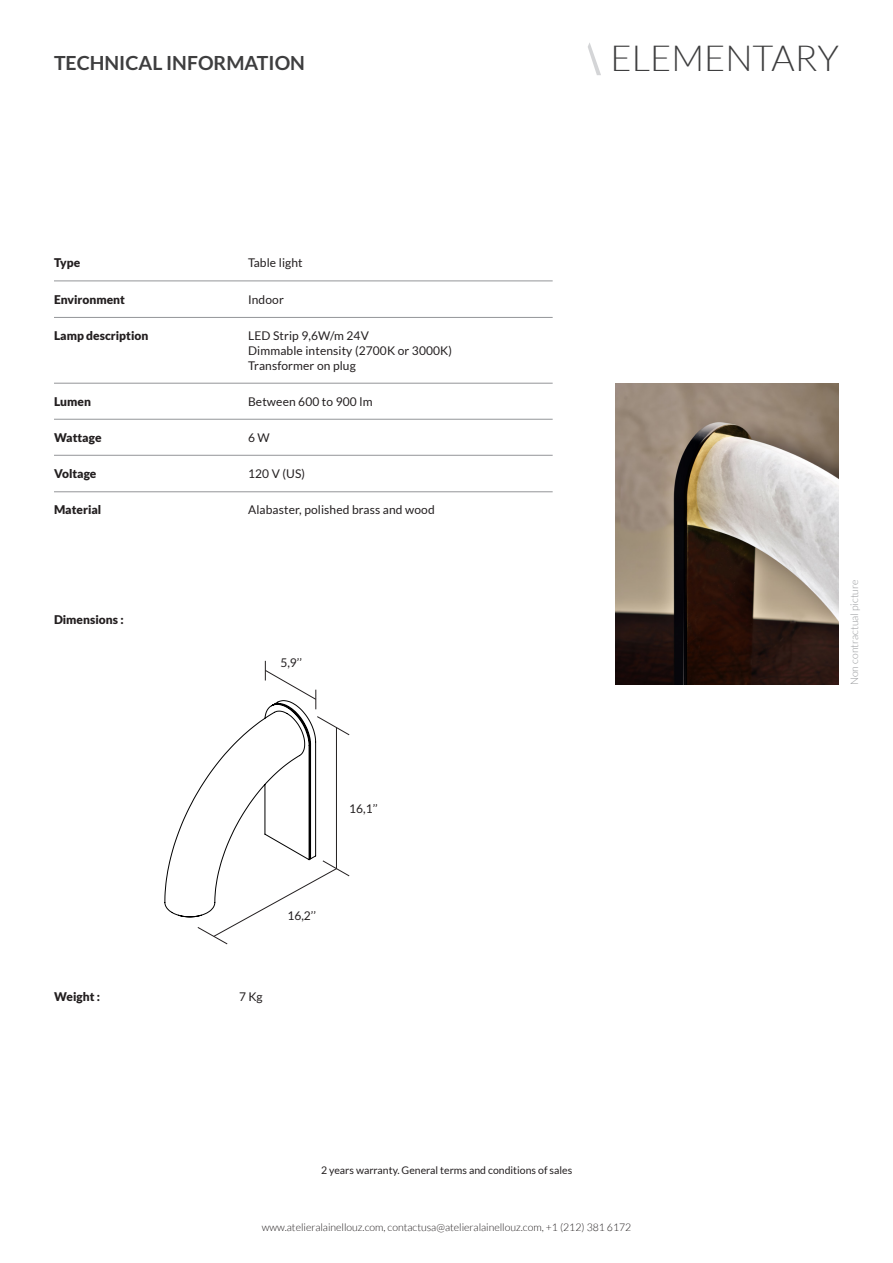
<style>
.page{position:relative;width:893px;height:1263px;background:#fff}
.page>*{position:absolute;margin:0;border:0;box-sizing:border-box;transform-origin:0 0}
.t1{font:300 36px "Lato";color:#3e3e3f}
.Titres_FP{font:700 19.5px "Lato";color:#3e3e3f}
.t2{font:12px "Lato";letter-spacing:.01em;color:#231f20}
.t3{font:900 12px "Lato";color:#231f20}
.t4{font:300 10.5px "Lato";color:#231f20}
.t5{font:10.5px "Lato";color:#231f20}
.t6{font:300 10.5px "Lato";color:#939598}
</style>
<div class="page">
<svg style="left:588px;top:43px;width:13px;height:32px"></svg>
<img style="left:616px;top:383px;width:223px;height:302px">
<hr style="left:54px;top:491px;width:499px;height:1px;background:#939598">
<hr style="left:54px;top:419px;width:499px;height:1px;background:#939598">
<hr style="left:54px;top:455px;width:499px;height:1px;background:#939598">
<hr style="left:54px;top:383px;width:499px;height:1px;background:#939598">
<hr style="left:54px;top:317px;width:499px;height:1px;background:#939598">
<hr style="left:54px;top:281px;width:499px;height:1px;background:#939598">
<svg style="left:164px;top:661px;width:186px;height:283px"></svg>
<p class="Titres_FP" style="left:54px;top:51px;width:252px">TECHNICAL INFORMATION</p>
<h1 class="t1" style="left:610px;top:39px;width:230px">ELEMENTARY</h1>
<p class="t3" style="left:54px;top:256px;width:28px">Type</p>
<p class="t3" style="left:54px;top:292px;width:73px">Environment</p>
<p class="t3" style="left:54px;top:329px;width:96px">Lamp description</p>
<p class="t3" style="left:54px;top:394px;width:39px">Lumen</p>
<p class="t3" style="left:54px;top:430px;width:49px">Wattage</p>
<p class="t3" style="left:54px;top:466px;width:44px">Voltage</p>
<p class="t3" style="left:54px;top:503px;width:49px">Material</p>
<p class="t3" style="left:54px;top:612px;width:71px">Dimensions :</p>
<p class="t2" style="left:248px;top:256px;width:56px">Table light</p>
<p class="t2" style="left:248px;top:292px;width:37px">Indoor</p>
<p class="t2" style="left:248px;top:329px;width:122px">LED Strip 9,6W/m 24V</p>
<p class="t2" style="left:248px;top:344px;width:206px">Dimmable intensity (2700K or 3000K)</p>
<p class="t2" style="left:248px;top:359px;width:109px">Transformer on plug</p>
<p class="t2" style="left:248px;top:395px;width:126px">Between 600 to 900 lm</p>
<p class="t2" style="left:248px;top:431px;width:23px">6 W</p>
<p class="t2" style="left:248px;top:467px;width:59px">120 V (US)</p>
<p class="t2" style="left:248px;top:503px;width:188px">Alabaster, polished brass and wood</p>
<p class="t2" style="left:280px;top:656px;width:23px">5,9’’</p>
<p class="t2" style="left:349px;top:802px;width:30px">16,1’’</p>
<p class="t2" style="left:288px;top:909px;width:30px">16,2’’</p>
<p class="t3" style="left:54px;top:990px;width:48px">Weight :</p>
<p class="t2" style="left:239px;top:990px;width:25px">7 Kg</p>
<p class="t5" style="left:321px;top:1164px;width:253px">2 years warranty. General terms and conditions of sales</p>
<p class="t4" style="left:262px;top:1222px;width:371px">www.atelieralainellouz.com, contactusa@atelieralainellouz.com, +1 (212) 381 6172</p>
<p class="t6" style="left:849px;top:685px;width:107px;rotate:-90deg">Non contractual picture</p>
</div>
